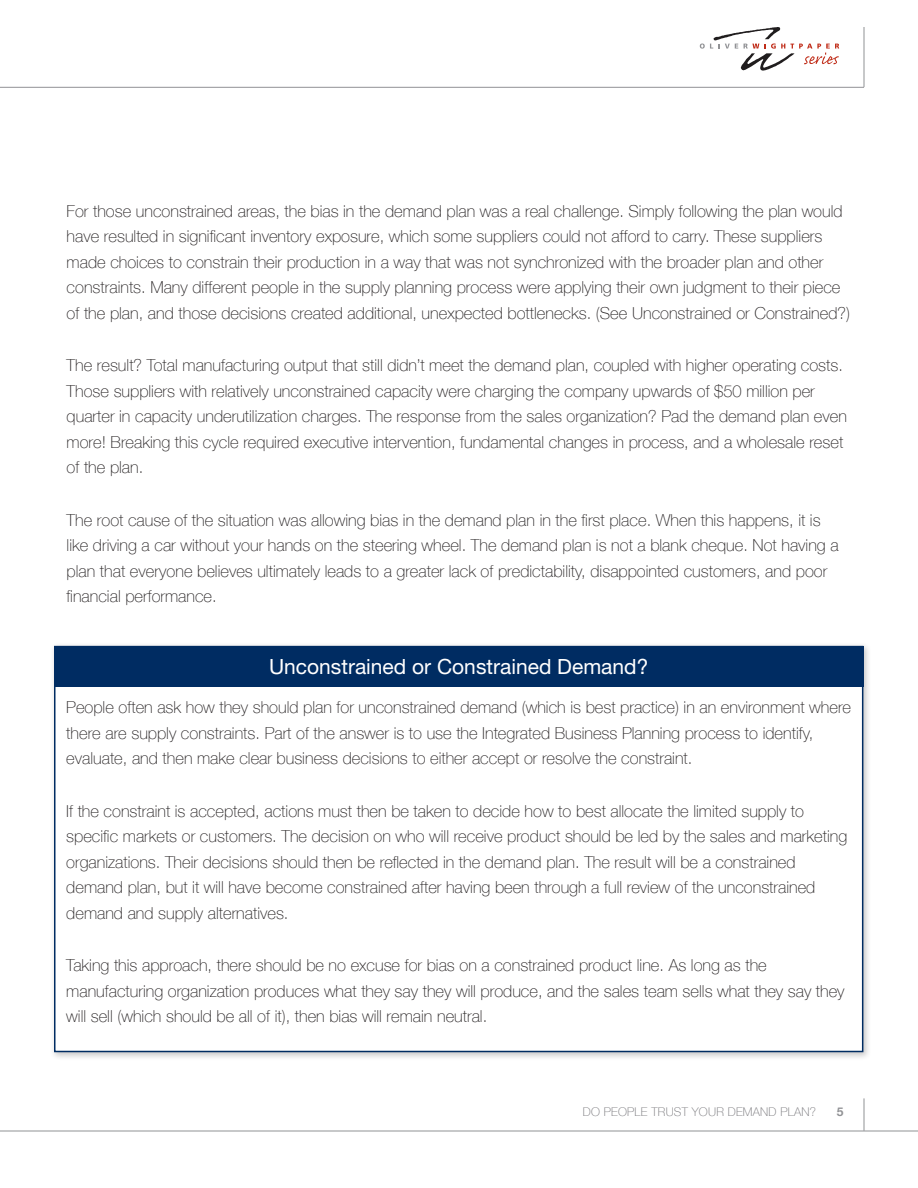
<style>
.page{position:relative;width:918px;height:1188px;background:#fff}
.page>*{position:absolute;margin:0;border:0;box-sizing:border-box;transform-origin:0 0}
.t1{font:21px "Helvetica Neue LT Std";color:#fff}
.t2{font:100 16.5px/25.5px "Helvetica Neue LT Std";color:#231f20}
.t3{font:100 12px "Helvetica Neue LT Std";letter-spacing:.02em;color:#717074}
.t4{font:700 12px "Helvetica Neue LT Std";color:#919295}
</style>
<div class="page">
<hr style="left:0;top:87px;width:864px;height:1px;background:#919295">
<hr style="left:864px;top:27px;width:1px;height:60px;background:#919295">
<svg style="left:700px;top:27px;width:139px;height:44px"></svg>
<hr style="left:0;top:1131px;width:918px;height:1px;background:#919295">
<hr style="left:864px;top:1098px;width:1px;height:33px;background:#919295">
<div style="left:50px;top:642px;width:821px;height:418px;background:#231f20;opacity:.25"></div>
<div style="left:55px;top:647px;width:808px;height:405px;background:#fff"></div>
<div style="left:54px;top:646px;width:809px;height:40px;background:#002c62"></div>
<p class="t2" style="left:67px;top:198px;width:785px">For those unconstrained areas, the bias in the demand plan was a real challenge. Simply following the plan would have resulted in significant inventory exposure, which some suppliers could not afford to carry. These suppliers made choices to constrain their production in a way that was not synchronized with the broader plan and other constraints. Many different people in the supply planning process were applying their own judgment to their piece of the plan, and those decisions created additional, unexpected bottlenecks. (See Unconstrained or Constrained?)</p>
<p class="t2" style="left:67px;top:353px;width:782px">The result? Total manufacturing output that still didn’t meet the demand plan, coupled with higher operating costs.<br>Those suppliers with relatively unconstrained capacity were charging the company upwards of $50 million per quarter in capacity underutilization charges. The response from the sales organization? Pad the demand plan even more! Breaking this cycle required executive intervention, fundamental changes in process, and a wholesale reset of the plan.</p>
<p class="t2" style="left:67px;top:507px;width:773px">The root cause of the situation was allowing bias in the demand plan in the first place. When this happens, it is like driving a car without your hands on the steering wheel. The demand plan is not a blank cheque. Not having a plan that everyone believes ultimately leads to a greater lack of predictability, disappointed customers, and poor financial performance.</p>
<p class="t1" style="left:269px;top:654px;width:381px">Unconstrained or Constrained Demand?</p>
<p class="t2" style="left:66px;top:694px;width:786px">People often ask how they should plan for unconstrained demand (which is best practice) in an environment where there are supply constraints. Part of the answer is to use the Integrated Business Planning process to identify, evaluate, and then make clear business decisions to either accept or resolve the constraint.</p>
<p class="t2" style="left:66px;top:798px;width:782px">If the constraint is accepted, actions must then be taken to decide how to best allocate the limited supply to specific markets or customers. The decision on who will receive product should be led by the sales and marketing organizations. Their decisions should then be reflected in the demand plan. The result will be a constrained demand plan, but it will have become constrained after having been through a full review of the unconstrained demand and supply alternatives.</p>
<p class="t2" style="left:66px;top:952px;width:780px">Taking this approach, there should be no excuse for bias on a constrained product line. As long as the manufacturing organization produces what they say they will produce, and the sales team sells what they say they will sell (which should be all of it), then bias will remain neutral.</p>
<p class="t3" style="left:583px;top:1105px;width:235px">DO PEOPLE TRUST YOUR DEMAND PLAN?</p>
<p class="t4" style="left:837px;top:1104px;width:8px">5</p>
</div>
